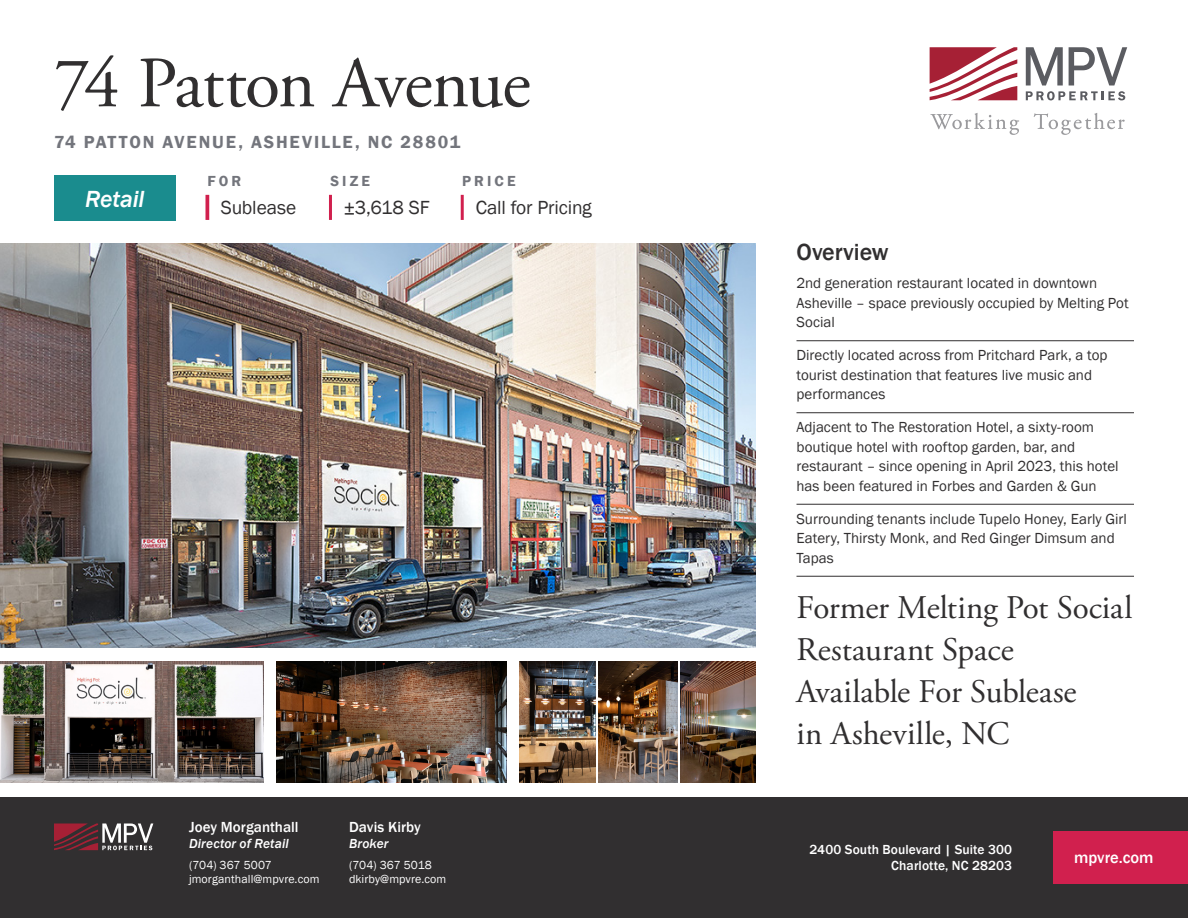
<style>
.page{position:relative;width:1188px;height:918px;background:#fff}
.page>*{position:absolute;margin:0;border:0;box-sizing:border-box;transform-origin:0 0}
.t1{font:72px "Adobe Garamond Pro";letter-spacing:-.025em;color:#312f30}
.t2{font:33px/42px "Adobe Garamond Pro";letter-spacing:-.005em;color:#312f30}
.t3{font:500 24px "Franklin Gothic";letter-spacing:-.005em;color:#312f30}
.t4{font:italic 500 24px "Franklin Gothic";letter-spacing:-.005em;color:#fff}
.t5{font:19.5px "Franklin Gothic";letter-spacing:-.01em;color:#312f30}
.t6{font:600 18px "Franklin Gothic";letter-spacing:.1em;color:#73757c}
.t7{font:500 16.5px "Franklin Gothic";color:#fff}
.t8{font:15px/19.5px "Franklin Gothic";color:#312f30}
.t9{font:500 15px "Franklin Gothic";letter-spacing:.005em;color:#fff}
.t10{font:600 15px "Franklin Gothic";letter-spacing:.205em;color:#73757c}
.t11{font:500 13.5px/16.2px "Franklin Gothic";letter-spacing:.01em;color:#fff;text-align:right}
.t12{font:italic 500 13.5px "Franklin Gothic";letter-spacing:.005em;color:#fff}
.t13{font:12px/14.4px "Franklin Gothic";letter-spacing:.005em;color:#fff}
</style>
<div class="page">
<hr style="left:796px;top:340px;width:338px;height:1px;background:#312f30">
<hr style="left:796px;top:412px;width:338px;height:1px;background:#312f30">
<hr style="left:796px;top:504px;width:338px;height:1px;background:#312f30">
<hr style="left:796px;top:576px;width:338px;height:1px;background:#312f30">
<hr style="left:329px;top:195px;width:3px;height:25px;background:#d1204e">
<hr style="left:461px;top:195px;width:3px;height:25px;background:#d1204e">
<hr style="left:206px;top:195px;width:3px;height:25px;background:#d1204e">
<div style="left:54px;top:176px;width:122px;height:45px;background:#1a8c8e"></div>
<img style="left:0;top:243px;width:756px;height:405px">
<img style="left:0;top:662px;width:263px;height:121px">
<img style="left:277px;top:662px;width:229px;height:121px">
<img style="left:520px;top:662px;width:75px;height:121px">
<img style="left:598px;top:662px;width:80px;height:121px">
<img style="left:680px;top:662px;width:76px;height:121px">
<div style="left:0;top:796px;width:1188px;height:122px;background:#312f30"></div>
<div style="left:1053px;top:831px;width:135px;height:53px;background:#d1204e"></div>
<svg style="left:54px;top:824px;width:99px;height:26px"></svg>
<svg style="left:1026px;top:47px;width:101px;height:53px"></svg>
<svg style="left:930px;top:47px;width:87px;height:53px"></svg>
<svg style="left:930px;top:113px;width:89px;height:22px"></svg>
<svg style="left:1034px;top:113px;width:91px;height:22px"></svg>
<p class="t1" style="left:54px;top:40px;width:478px">74 Patton Avenue</p>
<p class="t6" style="left:54px;top:131px;width:408px">74 PATTON AVENUE, ASHEVILLE, NC 28801</p>
<p class="t4" style="left:85px;top:184px;width:61px">Retail</p>
<p class="t10" style="left:207px;top:172px;width:35px">FOR</p>
<p class="t10" style="left:330px;top:172px;width:41px">SIZE</p>
<p class="t10" style="left:462px;top:172px;width:55px">PRICE</p>
<p class="t5" style="left:221px;top:195px;width:77px">Sublease</p>
<p class="t5" style="left:344px;top:195px;width:87px">±3,618 SF</p>
<p class="t5" style="left:476px;top:195px;width:118px">Call for Pricing</p>
<p class="t9" style="left:189px;top:817px;width:111px">Joey Morganthall</p>
<p class="t12" style="left:189px;top:835px;width:101px">Director of Retail</p>
<p class="t13" style="left:189px;top:858px;width:132px">(704) 367 5007 jmorganthall@mpvre.com</p>
<p class="t9" style="left:349px;top:817px;width:73px">Davis Kirby</p>
<p class="t12" style="left:349px;top:835px;width:41px">Broker</p>
<p class="t13" style="left:349px;top:858px;width:99px">(704) 367 5018 dkirby@mpvre.com</p>
<p class="t3" style="left:796px;top:237px;width:94px">Overview</p>
<p class="t8" style="left:796px;top:274px;width:334px">2nd generation restaurant located in downtown<br>Asheville – space previously occupied by Melting Pot<br>Social</p>
<p class="t8" style="left:796px;top:346px;width:313px">Directly located across from Pritchard Park, a top tourist destination that features live music and performances</p>
<p class="t8" style="left:796px;top:418px;width:324px">Adjacent to The Restoration Hotel, a sixty-room boutique hotel with rooftop garden, bar, and restaurant – since opening in April 2023, this hotel has been featured in Forbes and Garden &amp; Gun</p>
<p class="t8" style="left:796px;top:509px;width:332px">Surrounding tenants include Tupelo Honey, Early Girl<br>Eatery, Thirsty Monk, and Red Ginger Dimsum and<br>Tapas</p>
<p class="t2" style="left:796px;top:588px;width:337px">Former Melting Pot Social<br>Restaurant Space<br>Available For Sublease<br>in Asheville, NC</p>
<p class="t11" style="left:809px;top:841px;width:204px">2400 South Boulevard | Suite 300<br>Charlotte, NC 28203</p>
<p class="t7" style="left:1074px;top:847px;width:81px">mpvre.com</p>
</div>
